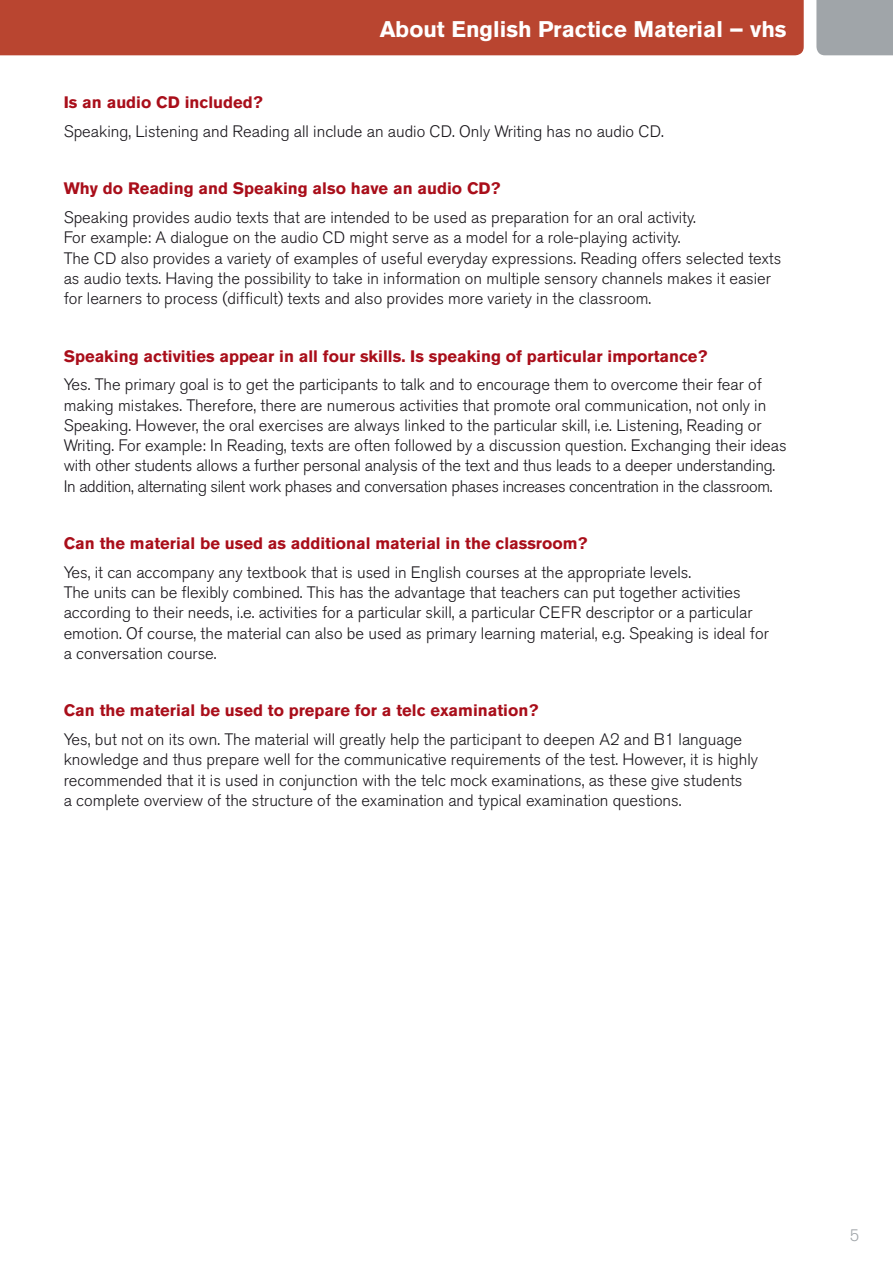
<style>
.page{position:relative;width:893px;height:1263px;background:#fff}
.page>*{position:absolute;margin:0;border:0;box-sizing:border-box;transform-origin:0 0}
.t1{font:700 22.5px "Akzidenz Grotesk Pro";color:#fff}
.t2{font:300 16.5px/20.2px "Akzidenz Grotesk Pro";color:#1a171c}
.t3{font:700 16.5px "Akzidenz Grotesk Pro";color:#a90e1a}
.t4{font:300 16.5px "Akzidenz Grotesk Pro";color:#a0a5a9}
</style>
<div class="page">
<div style="left:0;top:0;width:804px;height:55px;background:#b94530"></div>
<div style="left:816px;top:0;width:77px;height:55px;background:#a0a5a9"></div>
<h1 class="t1" style="left:380px;top:20px;width:408px">About English Practice Material – vhs</h1>
<p class="t3" style="left:64px;top:96px;width:200px">Is an audio CD included?</p>
<p class="t2" style="left:64px;top:123px;width:602px">Speaking, Listening and Reading all include an audio CD. Only Writing has no audio CD.</p>
<p class="t3" style="left:64px;top:183px;width:438px">Why do Reading and Speaking also have an audio CD?</p>
<p class="t2" style="left:64px;top:209px;width:719px">Speaking provides audio texts that are intended to be used as preparation for an oral activity.<br>For example: A dialogue on the audio CD might serve as a model for a role-playing activity.<br>The CD also provides a variety of examples of useful everyday expressions. Reading offers selected texts as audio texts. Having the possibility to take in information on multiple sensory channels makes it easier for learners to process (difficult) texts and also provides more variety in the classroom.</p>
<p class="t3" style="left:64px;top:350px;width:645px">Speaking activities appear in all four skills. Is speaking of particular importance?</p>
<p class="t2" style="left:64px;top:376px;width:724px">Yes. The primary goal is to get the participants to talk and to encourage them to overcome their fear of making mistakes. Therefore, there are numerous activities that promote oral communication, not only in Speaking. However, the oral exercises are always linked to the particular skill, i.e. Listening, Reading or Writing. For example: In Reading, texts are often followed by a discussion question. Exchanging their ideas with other students allows a further personal analysis of the text and thus leads to a deeper understanding.<br>In addition, alternating silent work phases and conversation phases increases concentration in the classroom.</p>
<p class="t3" style="left:64px;top:537px;width:525px">Can the material be used as additional material in the classroom?</p>
<p class="t2" style="left:64px;top:564px;width:706px">Yes, it can accompany any textbook that is used in English courses at the appropriate levels.<br>The units can be flexibly combined. This has the advantage that teachers can put together activities according to their needs, i.e. activities for a particular skill, a particular CEFR descriptor or a particular emotion. Of course, the material can also be used as primary learning material, e.g. Speaking is ideal for a conversation course.</p>
<p class="t3" style="left:64px;top:705px;width:476px">Can the material be used to prepare for a telc examination?</p>
<p class="t2" style="left:64px;top:731px;width:696px">Yes, but not on its own. The material will greatly help the participant to deepen A2 and B1 language knowledge and thus prepare well for the communicative requirements of the test. However, it is highly recommended that it is used in conjunction with the telc mock examinations, as these give students<br>a complete overview of the structure of the examination and typical examination questions.</p>
<p class="t4" style="left:850px;top:1229px;width:11px">5</p>
</div>
